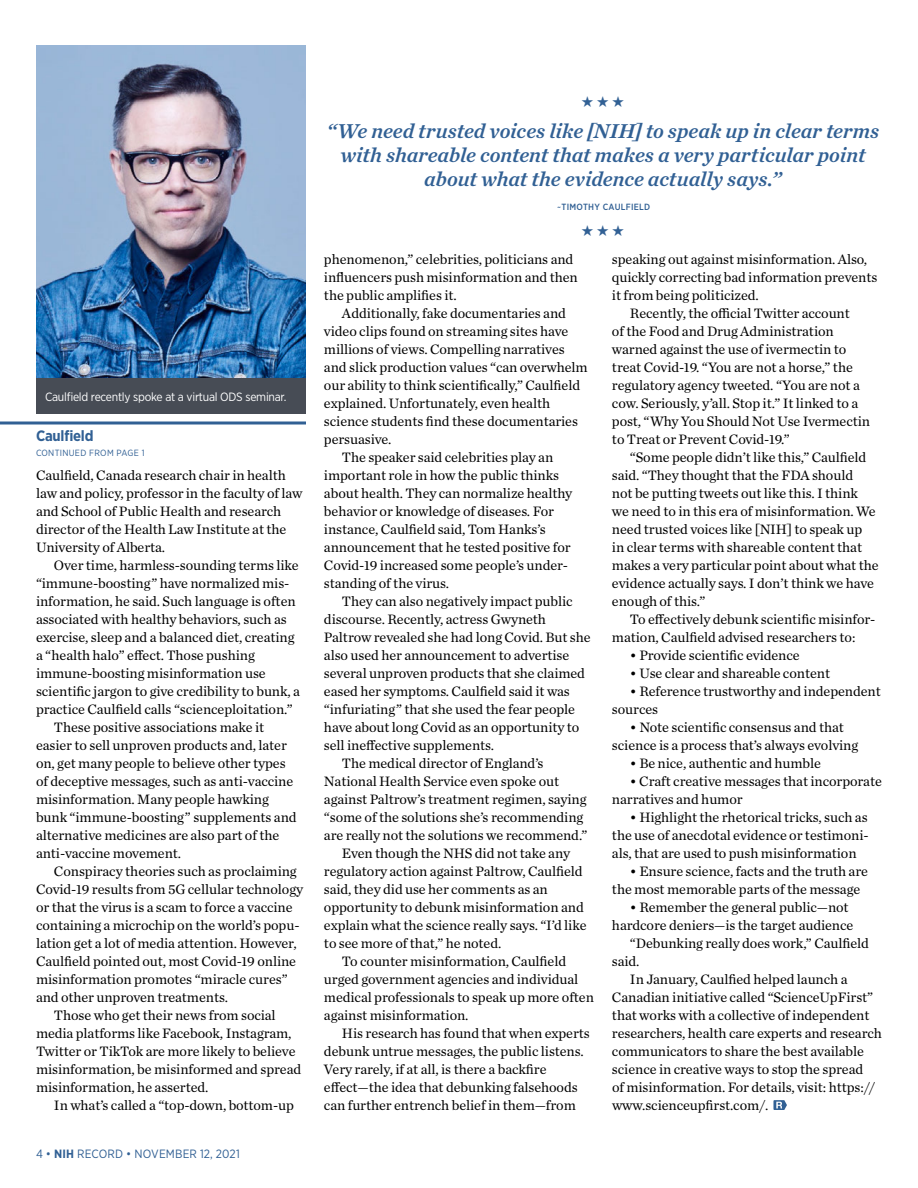
<style>
.page{position:relative;width:918px;height:1188px;background:#fff}
.page>*{position:absolute;margin:0;border:0;box-sizing:border-box;transform-origin:0 0}
.Pull_quote{font:italic 21px/24px "Chronicle Text G1 Semi";color:#316094;text-align:center}
.Head_2_Subheads_Body{font:700 15px "Gotham Narrow";letter-spacing:-.015em;color:#316094}
.Body_1{font:14.25px/18px "Chronicle Text G1";letter-spacing:-.005em;color:#000}
.Photo_caption_revers{font:12px "Gotham Narrow";letter-spacing:-.02em;color:#fff}
.t1{font:12px "Gotham Narrow";letter-spacing:.01em;color:#316094}
.Page_jump{font:9px "Gotham Narrow";letter-spacing:.03em;color:#316094}
.Byline{font:500 9px "Gotham Narrow";letter-spacing:.03em;color:#316094}
.s1{font-weight:700}
</style>
<div class="page">
<hr style="left:0;top:422px;width:306px;height:2px;background:#316094">
<svg style="left:773px;top:1100px;width:14px;height:10px"></svg>
<img style="left:36px;top:45px;width:270px;height:333px">
<div style="left:36px;top:378px;width:270px;height:36px;background:#474c55"></div>
<p class="Photo_caption_revers" style="left:45px;top:389px;width:241px">Caulfield recently spoke at a virtual ODS seminar.</p>
<p class="Head_2_Subheads_Body" style="left:36px;top:426px;width:59px">Caulfield</p>
<p class="Page_jump" style="left:36px;top:447px;width:110px">CONTINUED FROM PAGE 1</p>
<p class="Body_1" style="left:36px;top:465px;width:268px">Caulfield, Canada research chair in health law and policy, professor in the faculty of law and School of Public Health and research director of the Health Law Institute at the University of Alberta.</p>
<p class="Body_1" style="left:36px;top:555px;width:266px;text-indent:18px">Over time, harmless-sounding terms like “immune-boosting” have normalized mis&shy;information, he said. Such language is often associated with healthy behaviors, such as exercise, sleep and a balanced diet, creating a “health halo” effect. Those pushing immune-boosting misinformation use scientific jargon to give credibility to bunk, a practice Caulfield calls “scienceploitation.”</p>
<p class="Body_1" style="left:36px;top:717px;width:262px;text-indent:18px">These positive associations make it easier to sell unproven products and, later on, get many people to believe other types of deceptive messages, such as anti-vaccine misinformation. Many people hawking bunk “immune-boosting” supplements and alternative medicines are also part of the anti-vaccine movement.</p>
<p class="Body_1" style="left:36px;top:861px;width:269px;text-indent:18px">Conspiracy theories such as proclaiming Covid-19 results from 5G cellular technology or that the virus is a scam to force a vaccine containing a microchip on the world’s popu&shy;lation get a lot of media attention. However, Caulfield pointed out, most Covid-19 online misinformation promotes “miracle cures” and other unproven treatments.</p>
<p class="Body_1" style="left:36px;top:1005px;width:267px;text-indent:18px">Those who get their news from social media platforms like Facebook, Instagram, Twitter or TikTok are more likely to believe misinformation, be misinformed and spread misinformation, he asserted.</p>
<p class="Body_1" style="left:54px;top:1095px;width:241px">In what’s called a “top-down, bottom-up</p>
<p class="t1" style="left:36px;top:1146px;width:205px">4 • <span class="s1">NIH</span> RECORD • NOVEMBER 12, 2021</p>
<p class="Pull_quote" style="left:327px;top:118px;width:554px">“We need trusted voices like [NIH] to speak up in clear terms with shareable content that makes a very particular point about what the evidence actually says.”</p>
<p class="Byline" style="left:557px;top:201px;width:95px">~TIMOTHY CAULFIELD</p>
<p class="Body_1" style="left:324px;top:249px;width:255px">phenomenon,” celebrities, politicians and influencers push misinformation and then the public amplifies it.</p>
<p class="Body_1" style="left:324px;top:303px;width:265px;text-indent:18px">Additionally, fake documentaries and video clips found on streaming sites have millions of views. Compelling narratives and slick production values “can overwhelm our ability to think scientifically,” Caulfield explained. Unfortunately, even health science students find these documentaries persuasive.</p>
<p class="Body_1" style="left:324px;top:447px;width:250px;text-indent:18px">The speaker said celebrities play an important role in how the public thinks about health. They can normalize healthy behavior or knowledge of diseases. For instance, Caulfield said, Tom Hanks’s announcement that he tested positive for Covid-19 increased some people’s under&shy;standing of the virus.</p>
<p class="Body_1" style="left:324px;top:591px;width:268px;text-indent:18px">They can also negatively impact public discourse. Recently, actress Gwyneth Paltrow revealed she had long Covid. But she also used her announcement to advertise several unproven products that she claimed eased her symptoms. Caulfield said it was “infuriating” that she used the fear people have about long Covid as an opportunity to sell ineffective supplements.</p>
<p class="Body_1" style="left:324px;top:753px;width:265px;text-indent:18px">The medical director of England’s National Health Service even spoke out against Paltrow’s treatment regimen, saying “some of the solutions she’s recommending are really not the solutions we recommend.”</p>
<p class="Body_1" style="left:324px;top:843px;width:264px;text-indent:18px">Even though the NHS did not take any regulatory action against Paltrow, Caulfield said, they did use her comments as an opportunity to debunk misinformation and explain what the science really says. “I’d like to see more of that,” he noted.</p>
<p class="Body_1" style="left:324px;top:951px;width:272px;text-indent:18px">To counter misinformation, Caulfield urged government agencies and individual medical professionals to speak up more often against misinformation.</p>
<p class="Body_1" style="left:324px;top:1023px;width:267px;text-indent:18px">His research has found that when experts debunk untrue messages, the public listens.<br>Very rarely, if at all, is there a backfire effect—the idea that debunking falsehoods can further entrench belief in them—from</p>
<p class="Body_1" style="left:612px;top:249px;width:267px">speaking out against misinformation. Also, quickly correcting bad information prevents it from being politicized.</p>
<p class="Body_1" style="left:612px;top:303px;width:260px;text-indent:18px">Recently, the official Twitter account<br>of the Food and Drug Administration warned against the use of ivermectin to treat Covid-19. “You are not a horse,” the regulatory agency tweeted. “You are not a cow. Seriously, y’all. Stop it.” It linked to a post, “Why You Should Not Use Ivermectin to Treat or Prevent Covid-19.”</p>
<p class="Body_1" style="left:612px;top:447px;width:268px;text-indent:18px">“Some people didn’t like this,” Caulfield said. “They thought that the FDA should<br>not be putting tweets out like this. I think we need to in this era of misinformation. We need trusted voices like [NIH] to speak up<br>in clear terms with shareable content that makes a very particular point about what the evidence actually says. I don’t think we have enough of this.”</p>
<p class="Body_1" style="left:612px;top:609px;width:265px;text-indent:18px">To effectively debunk scientific misinfor&shy;mation, Caulfield advised researchers to:</p>
<p class="Body_1" style="left:630px;top:645px;width:171px">• Provide scientific evidence</p>
<p class="Body_1" style="left:630px;top:663px;width:202px">• Use clear and shareable content</p>
<p class="Body_1" style="left:612px;top:681px;width:270px;text-indent:18px">• Reference trustworthy and independent sources</p>
<p class="Body_1" style="left:612px;top:717px;width:248px;text-align:center">• Note scientific consensus and that science is a process that’s always evolving</p>
<p class="Body_1" style="left:630px;top:753px;width:193px">• Be nice, authentic and humble</p>
<p class="Body_1" style="left:612px;top:771px;width:271px;text-indent:18px">• Craft creative messages that incorporate narratives and humor</p>
<p class="Body_1" style="left:612px;top:807px;width:258px;text-align:justify;text-indent:18px">• Highlight the rhetorical tricks, such as the use of anecdotal evidence or testimoni&shy;als, that are used to push misinformation</p>
<p class="Body_1" style="left:612px;top:861px;width:258px;text-indent:18px">• Ensure science, facts and the truth are the most memorable parts of the message</p>
<p class="Body_1" style="left:612px;top:897px;width:243px;text-indent:18px">• Remember the general public—not hardcore deniers—is the target audience</p>
<p class="Body_1" style="left:612px;top:933px;width:259px;text-indent:18px">“Debunking really does work,” Caulfield said.</p>
<p class="Body_1" style="left:612px;top:969px;width:272px;text-indent:18px">In January, Caulfied helped launch a Canadian initiative called “ScienceUpFirst” that works with a collective of independent researchers, health care experts and research communicators to share the best available science in creative ways to stop the spread<br>of misinformation. For details, visit: https:// www.scienceupfirst.com/.</p>
</div>
